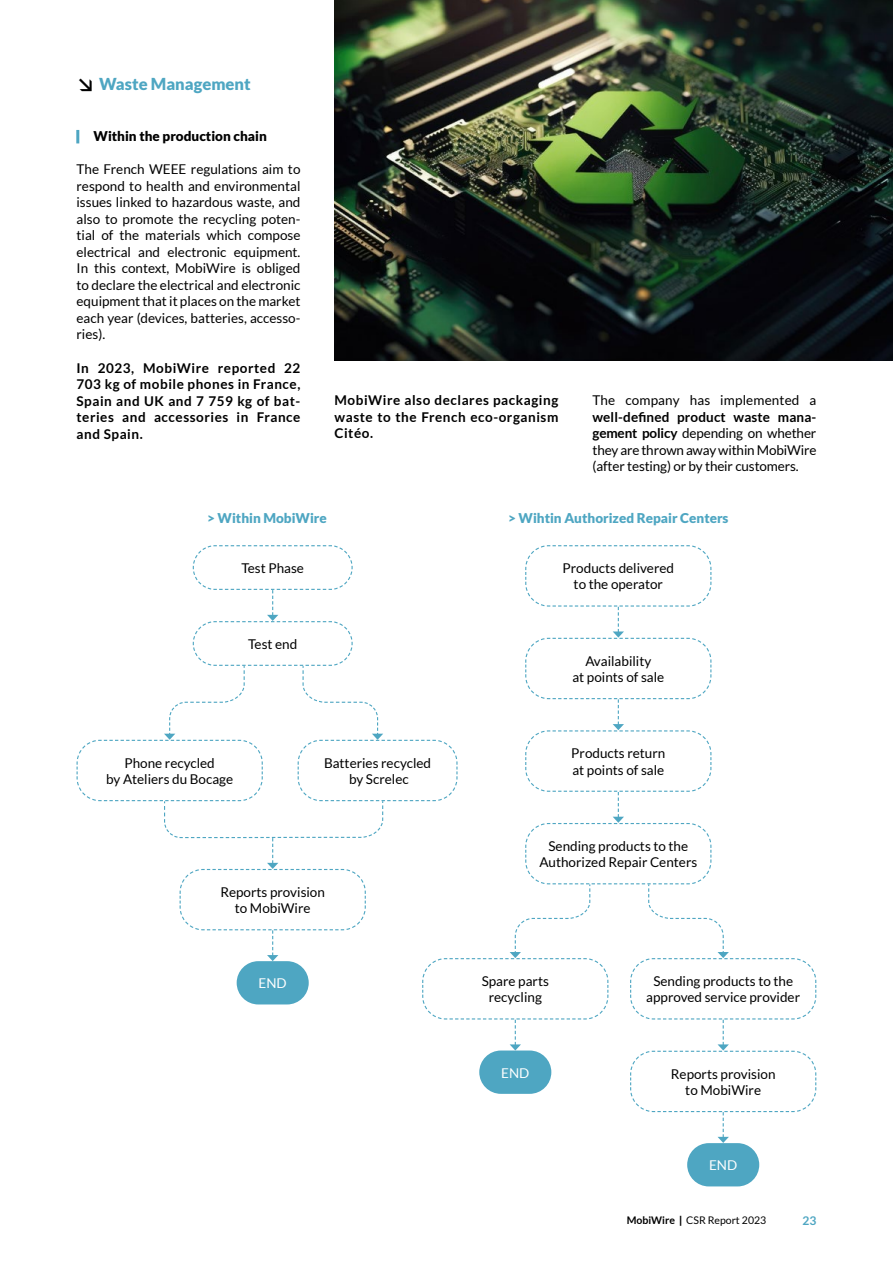
<style>
.page{position:relative;width:893px;height:1263px;background:#fff}
.page>*{position:absolute;margin:0;border:0;box-sizing:border-box;transform-origin:0 0}
.t1{font:900 16.5px "Lato";color:#4ea6c2}
.t2{font:13.5px/16.5px "Lato";color:#000;text-align:center}
.t3{font:700 13.5px/16.5px "Lato";letter-spacing:.04em;color:#000;text-align:justify}
.t4{font:900 13.5px "Lato";color:#4ea6c2}
.t5{font:900 13.5px "Lato";color:#000}
.t6{font:13.5px "Lato";color:#fff}
.t7{font:700 12px "Lato";color:#4ea6c2}
.t8{font:10.5px "Lato";color:#000}
.s1{font-family:"DINOT";font-weight:700;font-size:18px;color:#000}
.s2{font-weight:700}
.s3{font-weight:900}
</style>
<div class="page">
<svg style="left:76px;top:130px;width:3px;height:13px"></svg>
<div style="left:687px;top:1143px;width:72px;height:43px;background:#4ea6c2;border-radius:22px"></div>
<svg style="left:76px;top:545px;width:741px;height:598px"></svg>
<img style="left:335px;top:0;width:558px;height:361px">
<p class="t1" style="left:77px;top:75px;width:176px"><span class="s1">↘</span> Waste Management</p>
<p class="t5" style="left:94px;top:128px;width:175px">Within the production chain</p>
<p class="t2" style="left:77px;top:161px;width:225px;text-align:justify">The French WEEE regulations aim to respond to health and environmental issues linked to hazardous waste, and also to promote the recycling poten&shy;tial of the materials which compose electrical and electronic equipment.<br>In this context, MobiWire is obliged to declare the electrical and electronic equipment that it places on the market each year (devices, batteries, accesso&shy;ries).</p>
<p class="t3" style="left:77px;top:359px;width:225px">In 2023, MobiWire reported 22<br>703 kg of mobile phones in France, Spain and UK and 7 759 kg of bat&shy;teries and accessories in France and Spain.</p>
<p class="t3" style="left:334px;top:392px;width:225px">MobiWire also declares packaging waste to the French eco-organism Citéo.</p>
<p class="t2" style="left:592px;top:392px;width:225px">The company has implemented a</p>
<p class="t2" style="left:592px;top:409px;width:225px;text-align:justify"><span class="s2">well-defined product waste mana&shy;gement policy</span> depending on whether they are thrown away within MobiWire (after testing) or by their customers.</p>
<p class="t4" style="left:207px;top:510px;width:121px">&gt; Within MobiWire</p>
<p class="t4" style="left:508px;top:510px;width:222px">&gt; Wihtin Authorized Repair Centers</p>
<p class="t2" style="left:563px;top:560px;width:113px">Products delivered to the operator</p>
<p class="t2" style="left:241px;top:560px;width:64px">Test Phase</p>
<p class="t2" style="left:248px;top:636px;width:51px">Test end</p>
<p class="t2" style="left:106px;top:754px;width:129px">Phone recycled<br>by Ateliers du Bocage</p>
<p class="t2" style="left:324px;top:754px;width:109px">Batteries recycled by Screlec</p>
<p class="t2" style="left:220px;top:883px;width:106px">Reports provision to MobiWire</p>
<p class="t6" style="left:259px;top:976px;width:30px">END</p>
<p class="t2" style="left:572px;top:652px;width:93px">Availability<br>at points of sale</p>
<p class="t2" style="left:571px;top:745px;width:96px;text-align:left">Products return at points of sale</p>
<p class="t2" style="left:539px;top:837px;width:159px">Sending products to the<br>Authorized Repair Centers</p>
<p class="t2" style="left:482px;top:973px;width:69px">Spare parts recycling</p>
<p class="t6" style="left:501px;top:1065px;width:30px">END</p>
<p class="t2" style="left:646px;top:973px;width:155px">Sending products to the approved service provider</p>
<p class="t2" style="left:671px;top:1065px;width:106px">Reports provision to MobiWire</p>
<p class="t6" style="left:709px;top:1158px;width:30px">END</p>
<p class="t8" style="left:627px;top:1214px;width:141px"><span class="s2">MobiWire</span> <span class="s3">|</span> CSR Report 2023</p>
<p class="t7" style="left:802px;top:1213px;width:15px">23</p>
</div>
